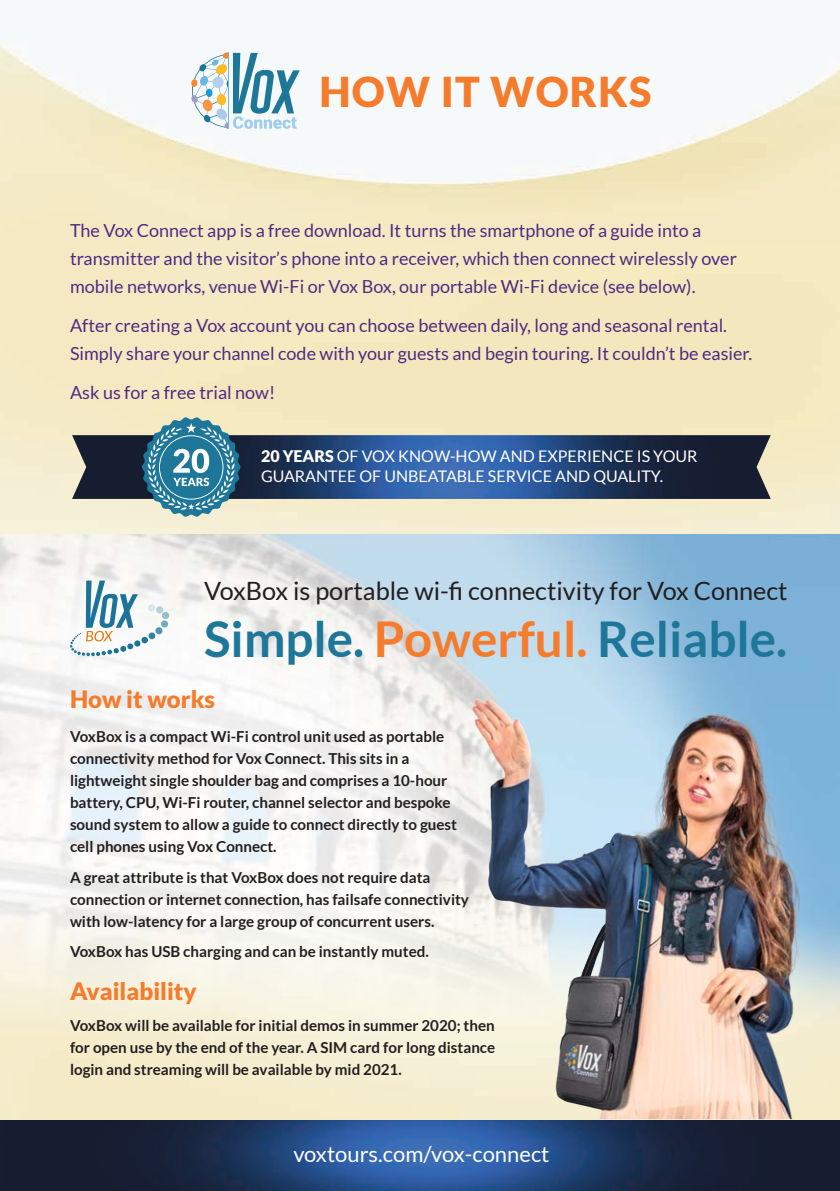
<style>
.page{position:relative;width:840px;height:1191px;background:#fff}
.page>*{position:absolute;margin:0;border:0;box-sizing:border-box;transform-origin:0 0}
.t1{font:700 49.4px "Lato";color:#1e7799}
.t2{font:900 41.2px "Lato";letter-spacing:.03em;color:#f47c2c}
.t3{font:25.2px "Lato";color:#231f20}
.t4{font:900 24px "Lato";color:#f47c2c}
.t5{font:22px "Lato";color:#fff}
.t6{font:18px/28px "Lato";color:#4e2c81}
.t7{font:16px/20px "Lato";color:#fff}
.t8{font:700 15.2px/22px "Lato";color:#231f20}
.s1{font-weight:900}
.s2{color:#f47c2c}
</style>
<div class="page">
<img style="left:0;top:43px;width:839px;height:1148px">
<img style="left:0;top:534px;width:839px;height:586px">
<svg style="left:191px;top:53px;width:108px;height:76px"></svg>
<img style="left:468px;top:695px;width:338px;height:425px">
<img style="left:72px;top:435px;width:698px;height:64px">
<svg style="left:142px;top:417px;width:98px;height:100px"></svg>
<svg style="left:161px;top:620px;width:7px;height:7px"></svg>
<div style="left:162px;top:612px;width:7px;height:7px;background:#95bdcb;border-radius:50%"></div>
<div style="left:156px;top:606px;width:7px;height:7px;background:#b7d1da;border-radius:50%"></div>
<div style="left:148px;top:604px;width:7px;height:7px;background:#d9e6ea;border-radius:50%"></div>
<div style="left:155px;top:627px;width:7px;height:7px;background:#5394b1;border-radius:50%"></div>
<svg style="left:148px;top:632px;width:7px;height:7px"></svg>
<div style="left:141px;top:637px;width:7px;height:6px;background:#1c7399;border-radius:50%"></div>
<svg style="left:70px;top:580px;width:70px;height:76px"></svg>
<p class="t2" style="left:319px;top:68px;width:333px">HOW IT WORKS</p>
<p class="t6" style="left:70px;top:216px;width:668px">The Vox Connect app is a free download. It turns the smartphone of a guide into a transmitter and the visitor’s phone into a receiver, which then connect wirelessly over mobile networks, venue Wi-Fi or Vox Box, our portable Wi-Fi device (see below).</p>
<p class="t6" style="left:70px;top:311px;width:683px">After creating a Vox account you can choose between daily, long and seasonal rental.<br>Simply share your channel code with your guests and begin touring. It couldn’t be easier.</p>
<p class="t6" style="left:70px;top:379px;width:207px">Ask us for a free trial now!</p>
<p class="t7" style="left:261px;top:446px;width:437px"><span class="s1">20 YEARS</span> OF VOX KNOW-HOW AND EXPERIENCE IS YOUR<br>GUARANTEE OF UNBEATABLE SERVICE AND QUALITY.</p>
<p class="t3" style="left:204px;top:576px;width:584px">VoxBox is portable wi-fi connectivity for Vox Connect</p>
<p class="t1" style="left:204px;top:611px;width:584px">Simple. <span class="s2">Powerful.</span> Reliable.</p>
<p class="t4" style="left:70px;top:685px;width:147px">How it works</p>
<p class="t8" style="left:70px;top:725px;width:388px">VoxBox is a compact Wi-Fi control unit used as portable connectivity method for Vox Connect. This sits in a lightweight single shoulder bag and comprises a 10-hour battery, CPU, Wi-Fi router, channel selector and bespoke sound system to allow a guide to connect directly to guest cell phones using Vox Connect.</p>
<p class="t8" style="left:70px;top:866px;width:400px">A great attribute is that VoxBox does not require data connection or internet connection, has failsafe connectivity with low-latency for a large group of concurrent users.</p>
<p class="t8" style="left:70px;top:940px;width:360px">VoxBox has USB charging and can be instantly muted.</p>
<p class="t4" style="left:70px;top:977px;width:128px">Availability</p>
<p class="t8" style="left:70px;top:1014px;width:426px;text-align:justify">VoxBox will be available for initial demos in summer 2020; then for open use by the end of the year. A SIM card for long distance login and streaming will be available by mid 2021.</p>
<p class="t5" style="left:293px;top:1141px;width:257px">voxtours.com/vox-connect</p>
</div>
